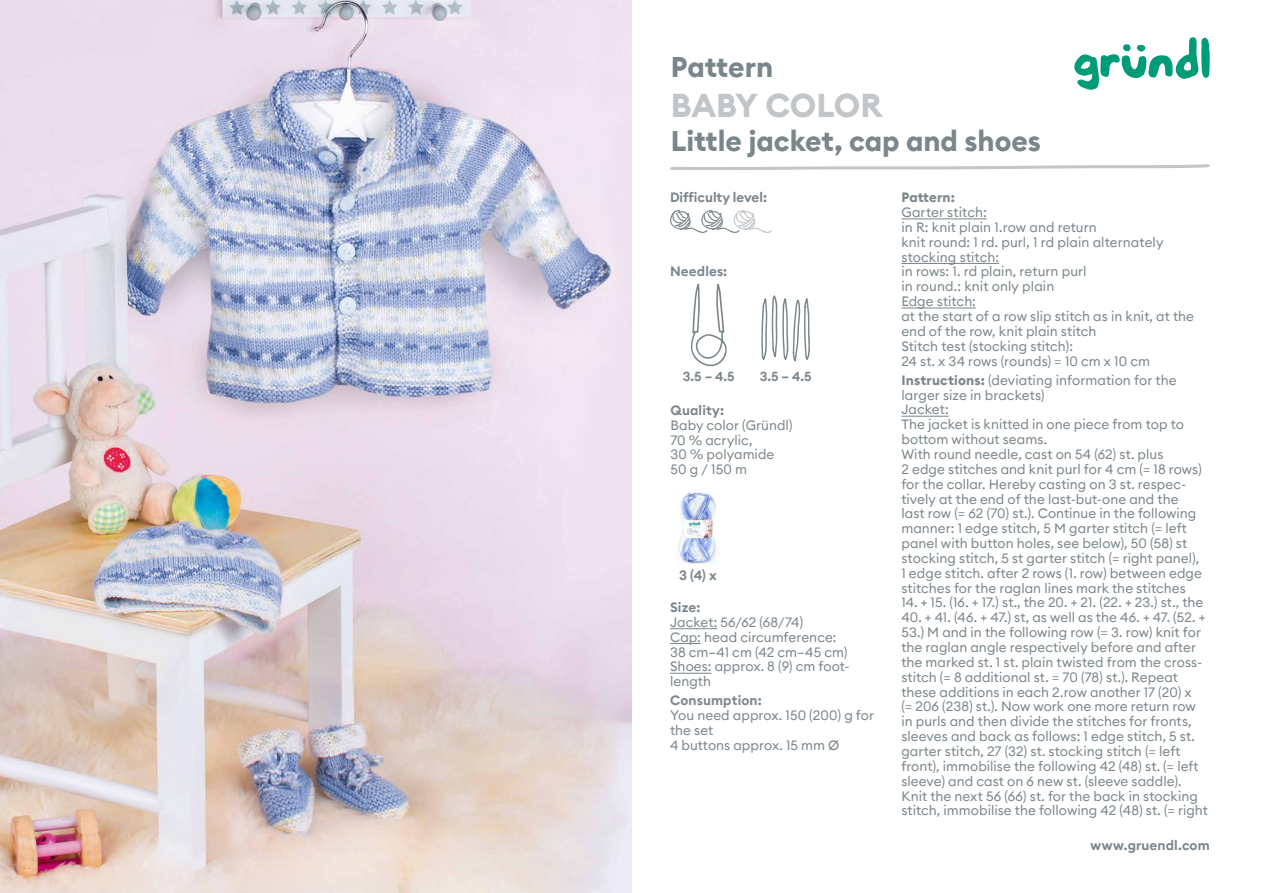
<style>
.page{position:relative;width:1263px;height:893px;background:#fff}
.page>*{position:absolute;margin:0;border:0;box-sizing:border-box;transform-origin:0 0}
.t1{font:700 33px "Euclid Circular B";letter-spacing:-.01em;color:#c2c6c9}
.t2{font:700 28.5px "Euclid Circular B";color:#7b868c}
.t3{font:13.5px/14.9px "Euclid Circular B";letter-spacing:.005em;color:#7b868c}
.t4{font:600 13.5px "Euclid Circular B";letter-spacing:.01em;color:#7b868c}
.t5{font:700 13.5px "Euclid Circular B";letter-spacing:.01em;color:#7b868c}
.t6{font:600 13.05px "Euclid Circular B";color:#7b868c}
.s1{font-weight:700}
</style>
<div class="page">
<svg style="left:670px;top:164px;width:540px;height:6px"></svg>
<svg style="left:1074px;top:37px;width:136px;height:53px"></svg>
<hr style="left:901px;top:218px;width:86px;height:1px;background:#7b868c">
<hr style="left:901px;top:263px;width:98px;height:1px;background:#7b868c">
<hr style="left:901px;top:307px;width:75px;height:1px;background:#7b868c">
<hr style="left:901px;top:416px;width:48px;height:1px;background:#7b868c">
<svg style="left:670px;top:210px;width:102px;height:23px"></svg>
<hr style="left:670px;top:628px;width:47px;height:1px;background:#7b868c">
<hr style="left:670px;top:643px;width:31px;height:1px;background:#7b868c">
<hr style="left:670px;top:673px;width:41px;height:1px;background:#7b868c">
<img style="left:677px;top:492px;width:39px;height:72px">
<img style="left:0;top:0;width:631px;height:893px">
<svg style="left:691px;top:283px;width:36px;height:84px"></svg>
<svg style="left:761px;top:295px;width:49px;height:67px"></svg>
<h2 class="t2" style="left:671px;top:48px;width:104px">Pattern</h2>
<h1 class="t1" style="left:671px;top:84px;width:213px">BABY COLOR</h1>
<h2 class="t2" style="left:671px;top:122px;width:371px">Little jacket, cap and shoes</h2>
<p class="t4" style="left:670px;top:189px;width:99px">Difficulty level:</p>
<p class="t4" style="left:670px;top:262px;width:59px">Needles:</p>
<p class="t6" style="left:683px;top:368px;width:53px">3.5 – 4.5</p>
<p class="t6" style="left:760px;top:368px;width:53px">3.5 – 4.5</p>
<p class="t4" style="left:670px;top:401px;width:55px">Quality:</p>
<p class="t3" style="left:670px;top:417px;width:124px">Baby color (Gründl)<br>70 % acrylic,<br>30 % polyamide<br>50 g / 150 m</p>
<p class="t4" style="left:679px;top:566px;width:39px">3 (4) x</p>
<p class="t4" style="left:670px;top:598px;width:32px">Size:</p>
<p class="t3" style="left:670px;top:614px;width:181px">Jacket: 56/62 (68/74)<br>Cap: head circumference:<br>38 cm–41 cm (42 cm–45 cm)<br>Shoes: approx. 8 (9) cm foot&shy;length</p>
<p class="t4" style="left:670px;top:692px;width:93px">Consumption:</p>
<p class="t3" style="left:670px;top:708px;width:206px">You need approx. 150 (200) g for the set<br>4 buttons approx. 15 mm Ø</p>
<p class="t5" style="left:901px;top:189px;width:55px">Pattern:</p>
<p class="t3" style="left:901px;top:205px;width:294px">Garter stitch:<br>in R: knit plain 1.row and return<br>knit round: 1 rd. purl, 1 rd plain alternately stocking stitch:<br>in rows: 1. rd plain, return purl<br>in round.: knit only plain<br>Edge stitch:<br>at the start of a row slip stitch as in knit, at the end of the row, knit plain stitch<br>Stitch test (stocking stitch):<br>24 st. x 34 rows (rounds) = 10 cm x 10 cm</p>
<p class="t3" style="left:901px;top:372px;width:302px"><span class="s1">Instructions:</span> (deviating information for the larger size in brackets)<br>Jacket:<br>The jacket is knitted in one piece from top to bottom without seams.<br>With round needle, cast on 54 (62) st. plus<br>2 edge stitches and knit purl for 4 cm (= 18 rows) for the collar. Hereby casting on 3 st. respec&shy;tively at the end of the last-but-one and the last row (= 62 (70) st.). Continue in the following manner: 1 edge stitch, 5 M garter stitch (= left panel with button holes, see below), 50 (58) st stocking stitch, 5 st garter stitch (= right panel), 1 edge stitch. after 2 rows (1. row) between edge stitches for the raglan lines mark the stitches</p>
<p class="t3" style="left:901px;top:595px;width:304px">14. + 15. (16. + 17.) st., the 20. + 21. (22. + 23.) st., the</p>
<p class="t3" style="left:901px;top:610px;width:308px">40. + 41. (46. + 47.) st, as well as the 46. + 47. (52. + 53.) M and in the following row (= 3. row) knit for the raglan angle respectively before and after the marked st. 1 st. plain twisted from the cross&shy;stitch (= 8 additional st. = 70 (78) st.). Repeat these additions in each 2.row another 17 (20) x<br>(= 206 (238) st.). Now work one more return row in purls and then divide the stitches for fronts, sleeves and back as follows: 1 edge stitch, 5 st. garter stitch, 27 (32) st. stocking stitch (= left front), immobilise the following 42 (48) st. (= left sleeve) and cast on 6 new st. (sleeve saddle).<br>Knit the next 56 (66) st. for the back in stocking stitch, immobilise the following 42 (48) st. (= right</p>
<p class="t4" style="left:1091px;top:836px;width:121px">www.gruendl.com</p>
</div>
